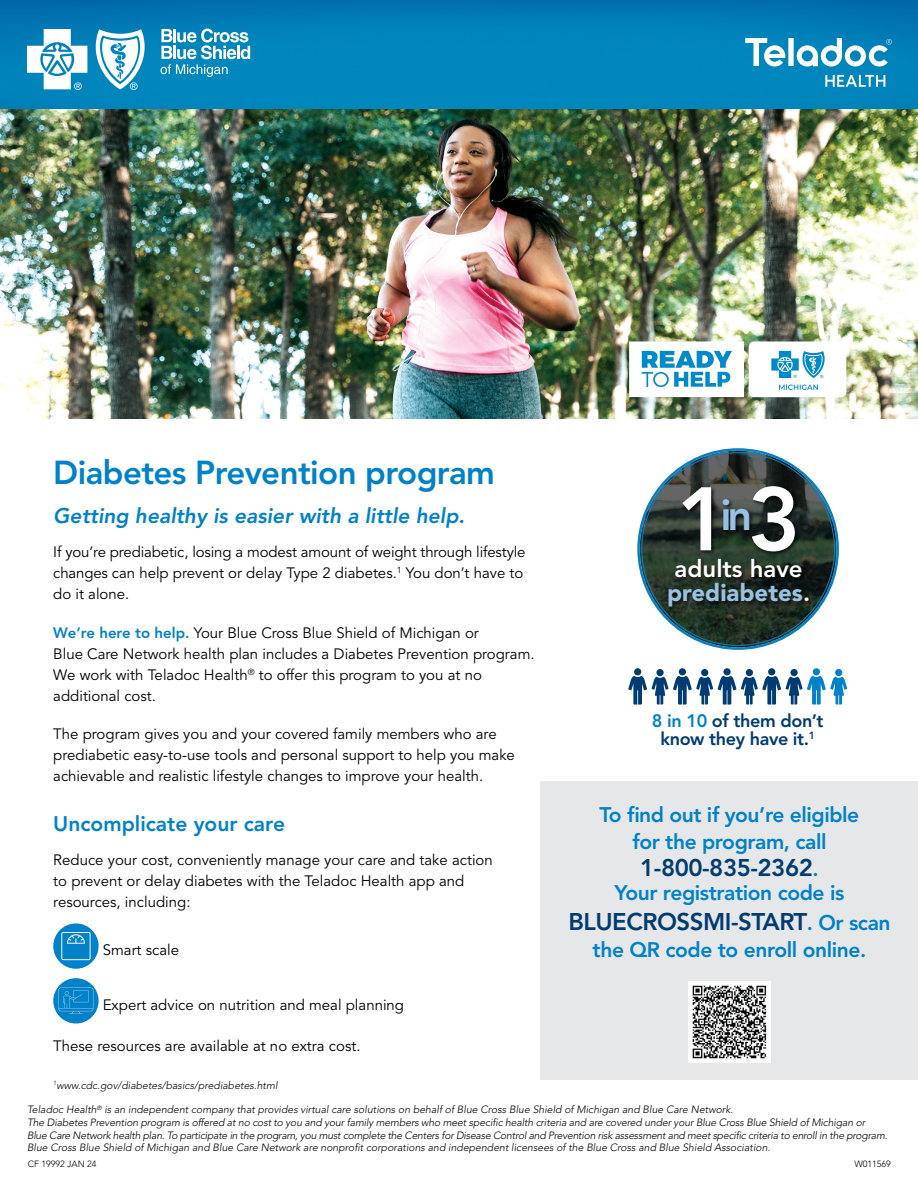
<style>
.page{position:relative;width:918px;height:1188px;background:#fff}
.page>*{position:absolute;margin:0;border:0;box-sizing:border-box;transform-origin:0 0}
.t1{font:800 89.1px "Avenir LT Std";color:#fff}
.t2{font:800 33px "Avenir LT Std";letter-spacing:-.02em;color:#0081c9}
.t3{font:800 24px "Avenir LT Std";letter-spacing:-.02em;color:#003b71}
.t4{font:800 24px/24px "Avenir LT Std";color:#fff;text-align:center}
.t5{font:800 21px/27px "Avenir LT Std";letter-spacing:-.02em;color:#0081c9;text-align:center}
.t6{font:italic 800 21px "Avenir LT Std";color:#0081c9}
.t7{font:800 21px "Avenir LT Std";color:#0081c9}
.t8{font:800 18px/18px "Avenir LT Std";letter-spacing:-.02em;color:#003b71;text-align:center}
.t9{font:15px/21px "Avenir LT Std";color:#000}
.t10{font:italic 300 10.5px/12.6px "Avenir LT Std";letter-spacing:-.015em;color:#000}
.t11{font:300 9px "Avenir LT Std";color:#000}
.s1{font-weight:800;color:#0081c9}
.s2{font-weight:900;color:#98c2e1}
.s3{color:#0081c9}
.s4{font-size:21px;color:#0081c9}
</style>
<div class="page">
<div style="left:540px;top:782px;width:378px;height:298px;background:#e6e7e8"></div>
<img style="left:0;top:0;width:918px;height:418px">
<div style="left:53px;top:923px;width:46px;height:46px;background:#0081c9;border-radius:50%"></div>
<svg style="left:61px;top:932px;width:30px;height:28px"></svg>
<svg style="left:53px;top:978px;width:46px;height:45px"></svg>
<svg style="left:59px;top:988px;width:34px;height:26px"></svg>
<img style="left:640px;top:451px;width:197px;height:196px">
<div style="left:681px;top:485px;width:119px;height:71px;background:#000;opacity:.75"></div>
<div style="left:667px;top:557px;width:146px;height:55px;background:#000;opacity:.75"></div>
<svg style="left:628px;top:668px;width:219px;height:37px"></svg>
<svg style="left:161px;top:29px;width:89px;height:48px"></svg>
<svg style="left:27px;top:29px;width:124px;height:61px"></svg>
<svg style="left:825px;top:75px;width:60px;height:12px"></svg>
<svg style="left:745px;top:38px;width:147px;height:29px"></svg>
<img style="left:689px;top:982px;width:81px;height:81px">
<svg style="left:629px;top:341px;width:217px;height:56px"></svg>
<h2 class="t2" style="left:53px;top:453px;width:443px">Diabetes Prevention program</h2>
<h3 class="t6" style="left:53px;top:503px;width:413px">Getting healthy is easier with a little help.</h3>
<p class="t9" style="left:53px;top:542px;width:474px">If you’re prediabetic, losing a modest amount of weight through lifestyle changes can help prevent or delay Type 2 diabetes.<sup>1</sup> You don’t have to do it alone.</p>
<p class="t9" style="left:53px;top:622px;width:483px"><span class="s1">We’re here to help.</span> Your Blue Cross Blue Shield of Michigan or<br>Blue Care Network health plan includes a Diabetes Prevention program.<br>We work with Teladoc Health<sup>®</sup> to offer this program to you at no additional cost.</p>
<p class="t9" style="left:53px;top:724px;width:463px">The program gives you and your covered family members who are prediabetic easy-to-use tools and personal support to help you make achievable and realistic lifestyle changes to improve your health.</p>
<h3 class="t7" style="left:53px;top:811px;width:233px">Uncomplicate your care</h3>
<p class="t9" style="left:53px;top:850px;width:441px">Reduce your cost, conveniently manage your care and take action to prevent or delay diabetes with the Teladoc Health app and resources, including:</p>
<p class="t9" style="left:103px;top:940px;width:78px">Smart scale</p>
<p class="t9" style="left:103px;top:995px;width:303px">Expert advice on nutrition and meal planning</p>
<p class="t9" style="left:53px;top:1036px;width:309px">These resources are available at no extra cost.</p>
<p class="t10" style="left:53px;top:1079px;width:226px"><sup>1</sup>www.cdc.gov/diabetes/basics/prediabetes.html</p>
<h1 class="t1" style="left:677px;top:467px;width:125px">1<sup>in</sup>3</h1>
<h3 class="t4" style="left:667px;top:557px;width:145px">adults have <span class="s2">prediabetes</span>.</h3>
<p class="t8" style="left:652px;top:712px;width:173px"><span class="s3">8 in 10</span> of them don’t know they have it.<sup>1</sup></p>
<h3 class="t5" style="left:600px;top:802px;width:261px">To find out if you’re eligible for the program, call</h3>
<h3 class="t3" style="left:640px;top:854px;width:180px">1-800-835-2362<span class="s4">.</span></h3>
<h3 class="t5" style="left:615px;top:880px;width:231px">Your registration code is</h3>
<h3 class="t3" style="left:568px;top:908px;width:324px">BLUECROSSMI-START<span class="s4">. Or scan</span></h3>
<h3 class="t5" style="left:593px;top:937px;width:275px">the QR code to enroll online.</h3>
<p class="t10" style="left:27px;top:1104px;width:862px">Teladoc Health<sup>®</sup> is an independent company that provides virtual care solutions on behalf of Blue Cross Blue Shield of Michigan and Blue Care Network.<br>The Diabetes Prevention program is offered at no cost to you and your family members who meet specific health criteria and are covered under your Blue Cross Blue Shield of Michigan or Blue Care Network health plan. To participate in the program, you must complete the Centers for Disease Control and Prevention risk assessment and meet specific criteria to enroll in the program.<br>Blue Cross Blue Shield of Michigan and Blue Care Network are nonprofit corporations and independent licensees of the Blue Cross and Blue Shield Association.</p>
<p class="t11" style="left:28px;top:1159px;width:70px">CF 19992 JAN 24</p>
<p class="t11" style="left:854px;top:1159px;width:38px">W011569</p>
</div>
